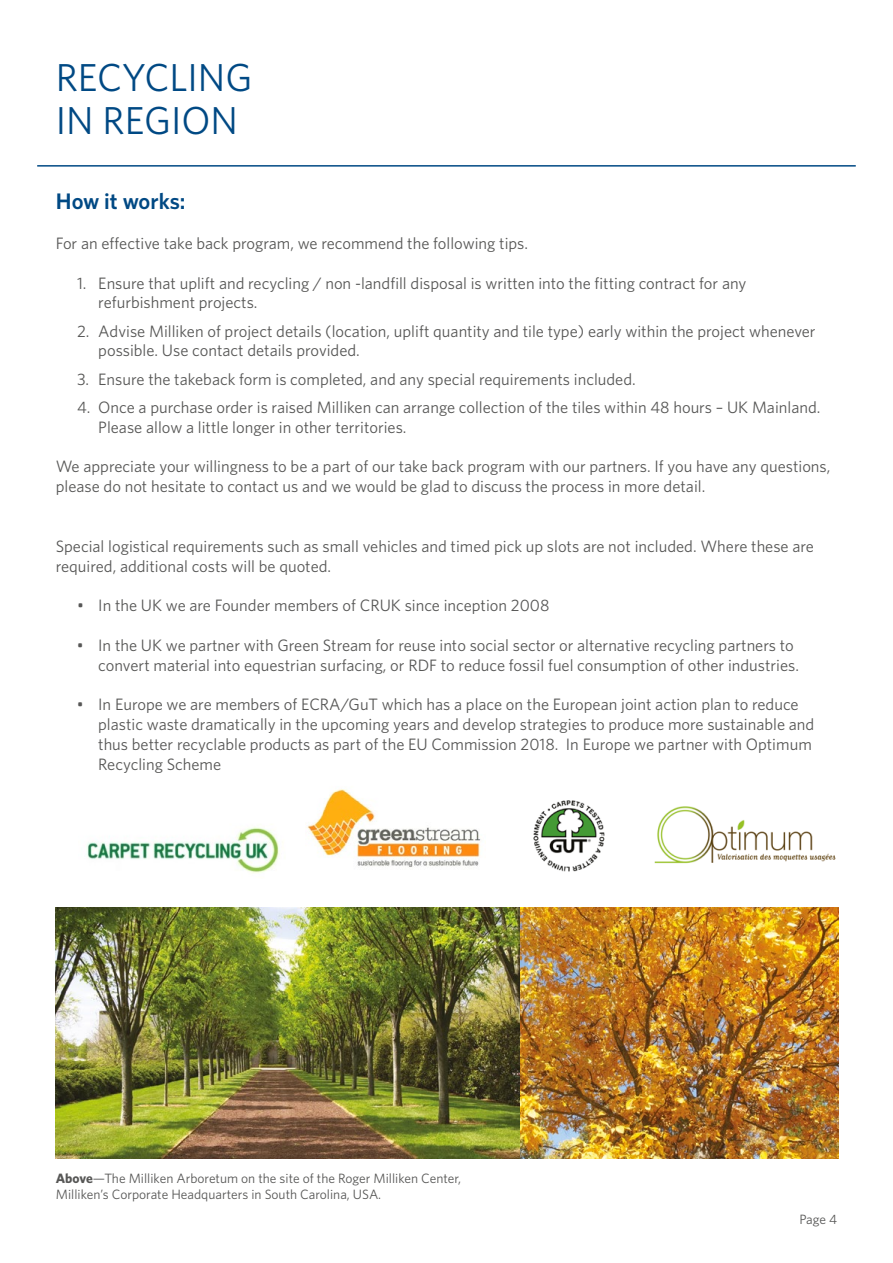
<style>
.page{position:relative;width:893px;height:1263px;background:#fff}
.page>*{position:absolute;margin:0;border:0;box-sizing:border-box;transform-origin:0 0}
.t1{font:39px/43.5px "Whitney";color:#004984}
.t2{font:600 22.5px "Whitney";color:#004984}
.t3{font:16.5px/19.8px "Whitney";color:#575756}
.t4{font:13.5px/16.2px "Whitney";color:#575756}
.s1{font-weight:700}
</style>
<div class="page">
<hr style="left:37px;top:165px;width:819px;height:2px;background:#004984">
<img style="left:533px;top:800px;width:72px;height:72px">
<img style="left:306px;top:789px;width:175px;height:78px">
<img style="left:654px;top:806px;width:182px;height:58px">
<img style="left:56px;top:908px;width:782px;height:251px">
<img style="left:87px;top:827px;width:193px;height:47px">
<h1 class="t1" style="left:56px;top:54px;width:198px">RECYCLING<br>IN REGION</h1>
<h2 class="t2" style="left:56px;top:187px;width:131px">How it works:</h2>
<p class="t3" style="left:56px;top:233px;width:474px">For an effective take back program, we recommend the following tips.</p>
<p class="t3" style="left:98px;top:273px;width:650px;text-indent:-21px">1. Ensure that uplift and recycling / non -landfill disposal is written into the fitting contract for any refurbishment projects.</p>
<p class="t3" style="left:98px;top:321px;width:719px;text-indent:-21px">2. Advise Milliken of project details (location, uplift quantity and tile type) early within the project whenever possible. Use contact details provided.</p>
<p class="t3" style="left:77px;top:369px;width:560px">3. Ensure the takeback form is completed, and any special requirements included.</p>
<p class="t3" style="left:98px;top:397px;width:724px;text-indent:-21px">4. Once a purchase order is raised Milliken can arrange collection of the tiles within 48 hours – UK Mainland.<br>Please allow a little longer in other territories.</p>
<p class="t3" style="left:56px;top:456px;width:776px">We appreciate your willingness to be a part of our take back program with our partners. If you have any questions, please do not hesitate to contact us and we would be glad to discuss the process in more detail.</p>
<p class="t3" style="left:56px;top:536px;width:760px">Special logistical requirements such as small vehicles and timed pick up slots are not included. Where these are required, additional costs will be quoted.</p>
<p class="t3" style="left:77px;top:595px;width:474px">• In the UK we are Founder members of CRUK since inception 2008</p>
<p class="t3" style="left:98px;top:635px;width:702px;text-indent:-21px">• In the UK we partner with Green Stream for reuse into social sector or alternative recycling partners to convert material into equestrian surfacing, or RDF to reduce fossil fuel consumption of other industries.</p>
<p class="t3" style="left:98px;top:694px;width:718px;text-indent:-21px">• In Europe we are members of ECRA/GuT which has a place on the European joint action plan to reduce plastic waste dramatically in the upcoming years and develop strategies to produce more sustainable and thus better recyclable products as part of the EU Commission 2018. In Europe we partner with Optimum Recycling Scheme</p>
<p class="t4" style="left:56px;top:1170px;width:407px"><span class="s1">Above</span>—The Milliken Arboretum on the site of the Roger Milliken Center,<br>Milliken’s Corporate Headquarters in South Carolina, USA.</p>
<p class="t4" style="left:799px;top:1210px;width:39px">Page 4</p>
</div>
